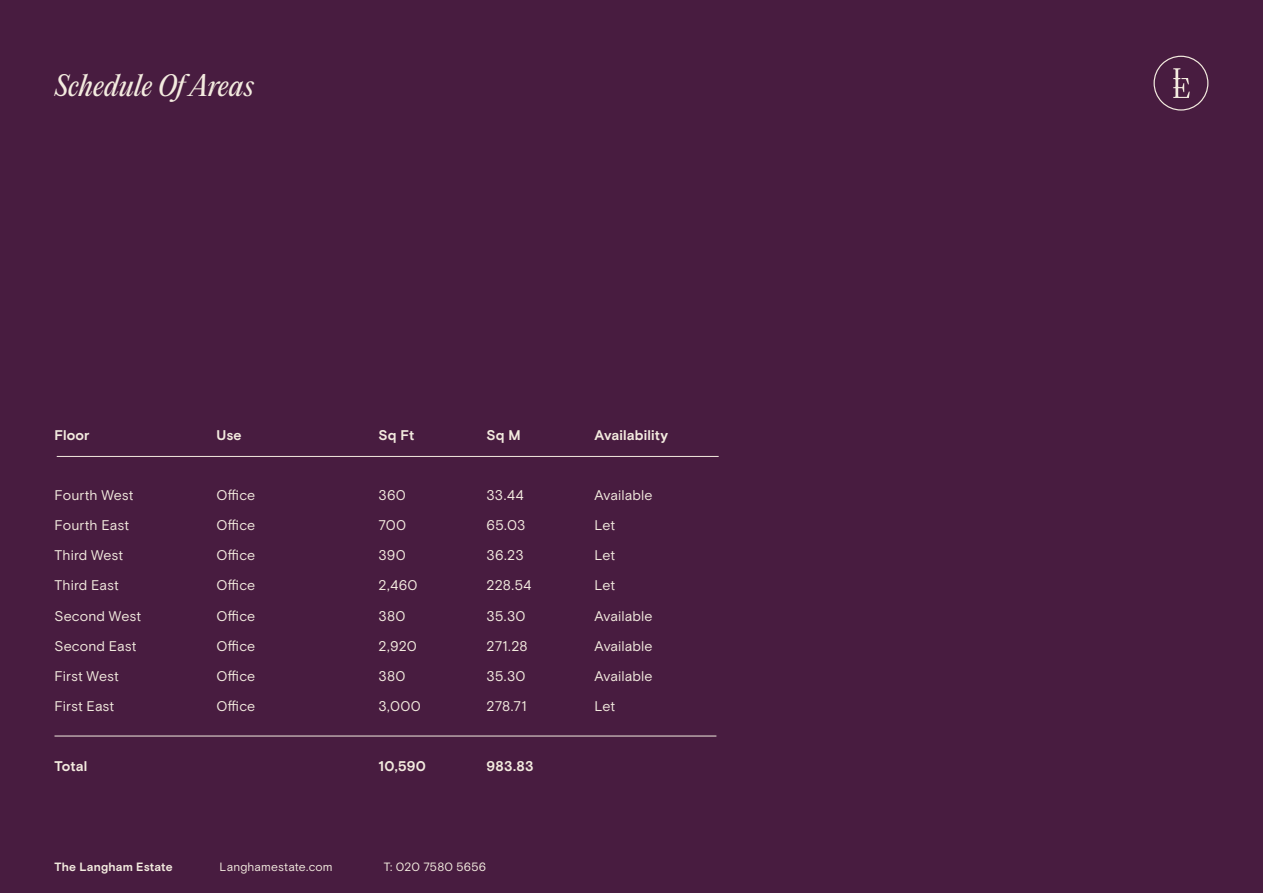
<style>
.page{position:relative;width:1263px;height:893px;background:#481c40}
.page>*{position:absolute;margin:0;border:0;box-sizing:border-box;transform-origin:0 0}
.Body_R_10_12pt{font:italic 27px "PP Editorial New";color:#f3ebdf}
.LG_Pull_Out_120_144pt{font:14.1px "Basis Grotesque Pro";letter-spacing:.005em;color:#f3ebdf}
.LG_Pull_Out_120_144pt-2{font:700 14.1px "Basis Grotesque Pro";letter-spacing:.01em;color:#f3ebdf}
.LARGE_STATEMENT_CHARCOAL{font:12px "Basis Grotesque Pro";letter-spacing:.01em;color:#f3ebdf}
.LARGE_STATEMENT_CHARCOAL-2{font:700 12px "Basis Grotesque Pro";letter-spacing:.015em;color:#f3ebdf}
</style>
<div class="page">
<svg style="left:1153px;top:56px;width:55px;height:55px"></svg>
<hr style="left:57px;top:456px;width:662px;height:1px;background:#f3ebdf">
<hr style="left:55px;top:736px;width:661px;height:1px;background:#f3ebdf">
<p class="Body_R_10_12pt" style="left:55px;top:67px;width:201px">Schedule Of Areas</p>
<p class="LG_Pull_Out_120_144pt-2" style="left:55px;top:427px;width:37px">Floor</p>
<p class="LG_Pull_Out_120_144pt-2" style="left:217px;top:427px;width:27px">Use</p>
<p class="LG_Pull_Out_120_144pt-2" style="left:378px;top:427px;width:37px">Sq Ft</p>
<p class="LG_Pull_Out_120_144pt-2" style="left:486px;top:427px;width:36px">Sq M</p>
<p class="LG_Pull_Out_120_144pt-2" style="left:594px;top:427px;width:75px">Availability</p>
<p class="LG_Pull_Out_120_144pt" style="left:55px;top:487px;width:81px">Fourth West</p>
<p class="LG_Pull_Out_120_144pt" style="left:216px;top:487px;width:40px">Office</p>
<p class="LG_Pull_Out_120_144pt" style="left:378px;top:487px;width:29px">360</p>
<p class="LG_Pull_Out_120_144pt" style="left:486px;top:487px;width:39px">33.44</p>
<p class="LG_Pull_Out_120_144pt" style="left:594px;top:487px;width:60px">Available</p>
<p class="LG_Pull_Out_120_144pt" style="left:55px;top:517px;width:76px">Fourth East</p>
<p class="LG_Pull_Out_120_144pt" style="left:217px;top:517px;width:40px">Office</p>
<p class="LG_Pull_Out_120_144pt" style="left:378px;top:517px;width:29px">700</p>
<p class="LG_Pull_Out_120_144pt" style="left:486px;top:517px;width:40px">65.03</p>
<p class="LG_Pull_Out_120_144pt" style="left:594px;top:517px;width:22px">Let</p>
<p class="LG_Pull_Out_120_144pt" style="left:55px;top:547px;width:70px">Third West</p>
<p class="LG_Pull_Out_120_144pt" style="left:216px;top:547px;width:40px">Office</p>
<p class="LG_Pull_Out_120_144pt" style="left:378px;top:547px;width:29px">390</p>
<p class="LG_Pull_Out_120_144pt" style="left:486px;top:547px;width:39px">36.23</p>
<p class="LG_Pull_Out_120_144pt" style="left:594px;top:547px;width:22px">Let</p>
<p class="LG_Pull_Out_120_144pt" style="left:55px;top:577px;width:66px">Third East</p>
<p class="LG_Pull_Out_120_144pt" style="left:217px;top:577px;width:40px">Office</p>
<p class="LG_Pull_Out_120_144pt" style="left:378px;top:577px;width:41px">2,460</p>
<p class="LG_Pull_Out_120_144pt" style="left:486px;top:577px;width:47px">228.54</p>
<p class="LG_Pull_Out_120_144pt" style="left:594px;top:577px;width:22px">Let</p>
<p class="LG_Pull_Out_120_144pt" style="left:55px;top:607px;width:88px">Second West</p>
<p class="LG_Pull_Out_120_144pt" style="left:216px;top:607px;width:40px">Office</p>
<p class="LG_Pull_Out_120_144pt" style="left:378px;top:607px;width:28px">380</p>
<p class="LG_Pull_Out_120_144pt" style="left:486px;top:607px;width:40px">35.30</p>
<p class="LG_Pull_Out_120_144pt" style="left:594px;top:607px;width:60px">Available</p>
<p class="LG_Pull_Out_120_144pt" style="left:55px;top:637px;width:84px">Second East</p>
<p class="LG_Pull_Out_120_144pt" style="left:217px;top:637px;width:40px">Office</p>
<p class="LG_Pull_Out_120_144pt" style="left:378px;top:637px;width:40px">2,920</p>
<p class="LG_Pull_Out_120_144pt" style="left:486px;top:637px;width:43px">271.28</p>
<p class="LG_Pull_Out_120_144pt" style="left:594px;top:637px;width:60px">Available</p>
<p class="LG_Pull_Out_120_144pt" style="left:55px;top:668px;width:66px">First West</p>
<p class="LG_Pull_Out_120_144pt" style="left:216px;top:668px;width:40px">Office</p>
<p class="LG_Pull_Out_120_144pt" style="left:378px;top:668px;width:28px">380</p>
<p class="LG_Pull_Out_120_144pt" style="left:486px;top:668px;width:40px">35.30</p>
<p class="LG_Pull_Out_120_144pt" style="left:594px;top:668px;width:60px">Available</p>
<p class="LG_Pull_Out_120_144pt" style="left:55px;top:698px;width:61px">First East</p>
<p class="LG_Pull_Out_120_144pt" style="left:217px;top:698px;width:40px">Office</p>
<p class="LG_Pull_Out_120_144pt" style="left:378px;top:698px;width:44px">3,000</p>
<p class="LG_Pull_Out_120_144pt" style="left:486px;top:698px;width:41px">278.71</p>
<p class="LG_Pull_Out_120_144pt" style="left:594px;top:698px;width:22px">Let</p>
<p class="LG_Pull_Out_120_144pt-2" style="left:55px;top:758px;width:34px">Total</p>
<p class="LG_Pull_Out_120_144pt-2" style="left:378px;top:758px;width:49px">10,590</p>
<p class="LG_Pull_Out_120_144pt-2" style="left:487px;top:758px;width:49px">983.83</p>
<p class="LARGE_STATEMENT_CHARCOAL-2" style="left:55px;top:860px;width:120px">The Langham Estate</p>
<p class="LARGE_STATEMENT_CHARCOAL" style="left:220px;top:860px;width:115px">Langhamestate.com</p>
<p class="LARGE_STATEMENT_CHARCOAL" style="left:384px;top:860px;width:104px">T: 020 7580 5656</p>
</div>
